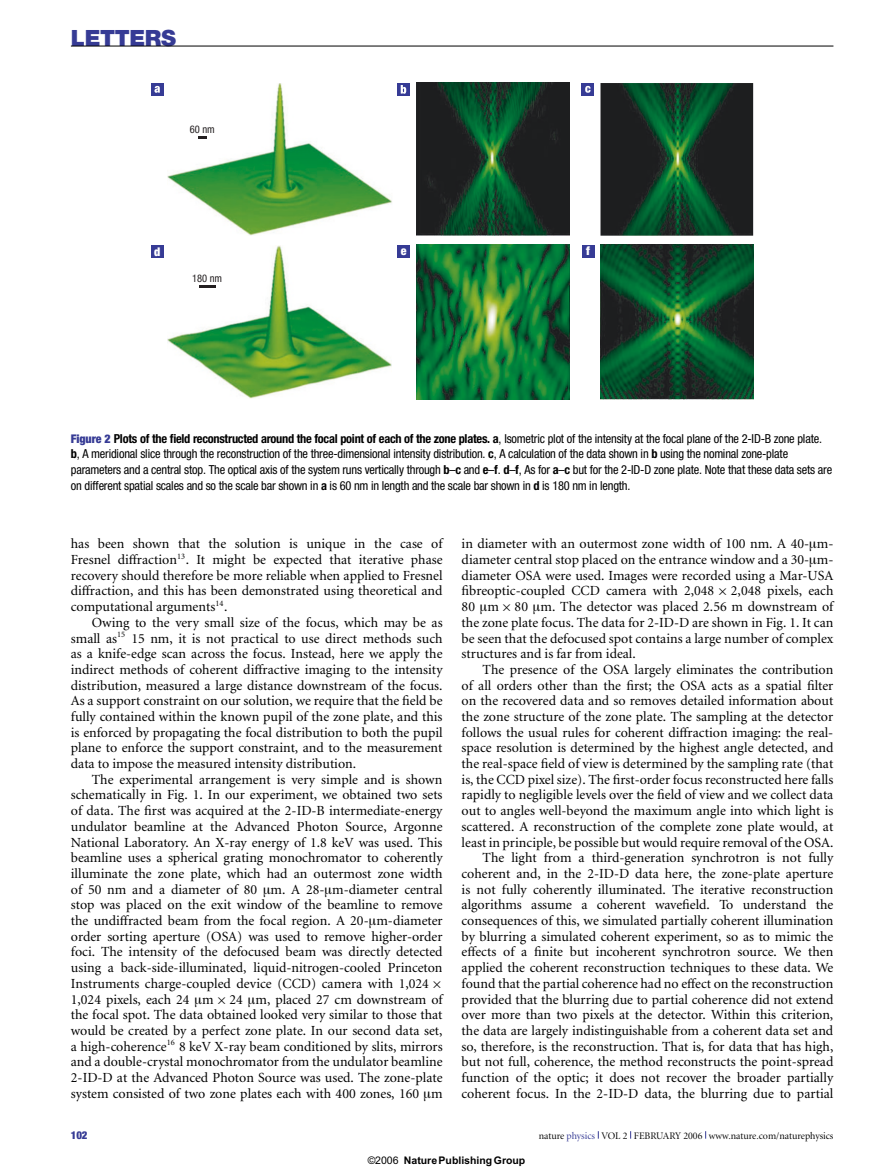
<style>
.page{position:relative;width:893px;height:1174px;background:#fff}
.page>*{position:absolute;margin:0;border:0;box-sizing:border-box;transform-origin:0 0}
.t1{font:900 22.35px "Helvetica Neue";letter-spacing:-.015em;color:#363b95}
.t2{font:13.95px/15.8px "Minion";color:#000;text-align:justify}
.t3{font:12.45px/15.8px "Helvetica Neue Condensed 2";letter-spacing:-.015em;color:#000}
.t4{font:700 condensed 12.45px "Helvetica Neue";letter-spacing:-.025em;color:#000}
.t5{font:900 condensed 12px "Helvetica Neue";color:#fff}
.t6{font:900 condensed 10.8px "Helvetica Neue";color:#363b95}
.t7{font:700 10.5px "Arial";color:#000}
.t8{font:10.5px "Helvetica Neue Condensed 2";color:#231f20}
.t9{font:10.05px "Minion Display";color:#000}
.s1{font-weight:900;font-size:12px;color:#363b95}
.s2{font-family:"Helvetica Neue Condensed 2";font-weight:400;font-stretch:normal}
.s3{font-family:"Helvetica Neue";font-weight:700;font-stretch:condensed}
.s4{font-family:"Minion Exp"}
.s5{font-family:"txmia";font-size:14.25px}
.s6{font-family:"MTSYN";font-size:14.25px}
.s7{color:#363b95}
.s8{font-weight:400}
.s9{font-family:"Arial MT2";font-weight:400}
</style>
<div class="page">
<hr style="left:71px;top:46px;width:762px;height:1px;background:#000">
<img style="left:168px;top:246px;width:224px;height:152px">
<img style="left:168px;top:84px;width:224px;height:151px">
<div style="left:151px;top:83px;width:13px;height:13px;background:#363b95"></div>
<svg style="left:154px;top:86px;width:6px;height:7px"></svg>
<svg style="left:397px;top:83px;width:13px;height:13px"></svg>
<svg style="left:401px;top:85px;width:5px;height:9px"></svg>
<div style="left:581px;top:83px;width:13px;height:13px;background:#363b95"></div>
<svg style="left:585px;top:86px;width:5px;height:7px"></svg>
<div style="left:151px;top:245px;width:13px;height:13px;background:#363b95"></div>
<div style="left:397px;top:245px;width:13px;height:13px;background:#363b95"></div>
<div style="left:582px;top:245px;width:12px;height:13px;background:#363b95"></div>
<svg style="left:198px;top:136px;width:9px;height:3px"></svg>
<hr style="left:199px;top:285px;width:16px;height:3px;background:#231f20">
<img style="left:416px;top:83px;width:153px;height:153px">
<img style="left:416px;top:245px;width:154px;height:154px">
<img style="left:601px;top:245px;width:153px;height:154px">
<img style="left:600px;top:83px;width:153px;height:153px">
<h1 class="t1" style="left:71px;top:30px;width:107px">LETTERS</h1>
<p class="t8" style="left:190px;top:126px;width:27px">60 nm</p>
<p class="t5" style="left:154px;top:247px;width:8px">d</p>
<p class="t5" style="left:401px;top:246px;width:7px">e</p>
<p class="t5" style="left:586px;top:247px;width:5px">f</p>
<p class="t8" style="left:192px;top:274px;width:32px">180 nm</p>
<p class="t4" style="left:71px;top:434px;width:753px"><span class="s1">Figure 2</span> Plots of the field reconstructed around the focal point of each of the zone plates. a<span class="s2">, Isometric plot of the intensity at the focal plane of the 2-ID-B zone plate.</span></p>
<p class="t3" style="left:71px;top:447px;width:763px"><span class="s3">b</span>, A meridional slice through the reconstruction of the three-dimensional intensity distribution. <span class="s3">c</span>, A calculation of the data shown in <span class="s3">b</span> using the nominal zone-plate parameters and a central stop. The optical axis of the system runs vertically through <span class="s3">b</span>–<span class="s3">c</span> and <span class="s3">e</span>–<span class="s3">f</span>. <span class="s3">d</span>–<span class="s3">f</span>, As for <span class="s3">a</span>–<span class="s3">c</span> but for the 2-ID-D zone plate. Note that these data sets are on different spatial scales and so the scale bar shown in <span class="s3">a</span> is 60 nm in length and the scale bar shown in <span class="s3">d</span> is 180 nm in length.</p>
<p class="t2" style="left:71px;top:537px;width:373px">has been shown that the solution is unique in the case of Fresnel di<span class="s4">ff</span>raction<sup>13</sup>. It might be expected that iterative phase recovery should therefore be more reliable when applied to Fresnel di<span class="s4">ff</span>raction, and this has been demonstrated using theoretical and computational arguments<sup>14</sup>.</p>
<p class="t2" style="left:71px;top:615px;width:373px;text-indent:21px">Owing to the very small size of the focus, which may be as small as<sup>15</sup> 15 nm, it is not practical to use direct methods such as a knife-edge scan across the focus. Instead, here we apply the indirect methods of coherent di<span class="s4">ff</span>ractive imaging to the intensity distribution, measured a large distance downstream of the focus.<br>As a support constraint on our solution, we require that the field be fully contained within the known pupil of the zone plate, and this is enforced by propagating the focal distribution to both the pupil plane to enforce the support constraint, and to the measurement data to impose the measured intensity distribution.</p>
<p class="t2" style="left:71px;top:772px;width:373px;text-indent:21px">The experimental arrangement is very simple and is shown schematically in Fig. 1. In our experiment, we obtained two sets of data. The first was acquired at the 2-ID-B intermediate-energy undulator beamline at the Advanced Photon Source, Argonne National Laboratory. An X-ray energy of 1.8 keV was used. This beamline uses a spherical grating monochromator to coherently illuminate the zone plate, which had an outermost zone width of 50 nm and a diameter of 80 <span class="s5">μ</span>m. A 28-<span class="s5">μ</span>m-diameter central stop was placed on the exit window of the beamline to remove the undi<span class="s4">ff</span>racted beam from the focal region. A 20-<span class="s5">μ</span>m-diameter order sorting aperture (OSA) was used to remove higher-order foci. The intensity of the defocused beam was directly detected using a back-side-illuminated, liquid-nitrogen-cooled Princeton Instruments charge-coupled device (CCD) camera with 1,024 <span class="s6">× </span>1,024 pixels, each 24 <span class="s5">μ</span>m <span class="s6">×</span> 24 <span class="s5">μ</span>m, placed 27 cm downstream of the focal spot. The data obtained looked very similar to those that would be created by a perfect zone plate. In our second data set, a high-coherence<sup>16</sup> 8 keV X-ray beam conditioned by slits, mirrors and a double-crystal monochromator from the undulator beamline 2-ID-D at the Advanced Photon Source was used. The zone-plate system consisted of two zone plates each with 400 zones, 160 <span class="s5">μ</span>m</p>
<p class="t2" style="left:462px;top:537px;width:373px">in diameter with an outermost zone width of 100 nm. A 40-<span class="s5">μ</span>m&shy;diameter central stop placed on the entrance window and a 30-<span class="s5">μ</span>m&shy;diameter OSA were used. Images were recorded using a Mar-USA fibreoptic-coupled CCD camera with 2,048 <span class="s6">×</span> 2,048 pixels, each 80 <span class="s5">μ</span>m <span class="s6">×</span> 80 <span class="s5">μ</span>m. The detector was placed 2.56 m downstream of the zone plate focus. The data for 2-ID-D are shown in Fig. 1. It can be seen that the defocused spot contains a large number of complex structures and is far from ideal.</p>
<p class="t2" style="left:462px;top:662px;width:373px;text-align:right">The presence of the OSA largely eliminates the contribution<br>of all orders other than the first; the OSA acts as a spatial filter on the recovered data and so removes detailed information about the zone structure of the zone plate. The sampling at the detector follows the usual rules for coherent di<span class="s4">ff</span>raction imaging: the real&shy;space resolution is determined by the highest angle detected, and the real-space field of view is determined by the sampling rate (that is, the CCD pixel size). The first-order focus reconstructed here falls rapidly to negligible levels over the field of view and we collect data out to angles well-beyond the maximum angle into which light is scattered. A reconstruction of the complete zone plate would, at least in principle, be possible but would require removal of the OSA.<br>The light from a third-generation synchrotron is not fully coherent and, in the 2-ID-D data here, the zone-plate aperture is not fully coherently illuminated. The iterative reconstruction algorithms assume a coherent wavefield. To understand the consequences of this, we simulated partially coherent illumination by blurring a simulated coherent experiment, so as to mimic the e<span class="s4">ff</span>ects of a finite but incoherent synchrotron source. We then applied the coherent reconstruction techniques to these data. We found that the partial coherence had no e<span class="s4">ff</span>ect on the reconstruction provided that the blurring due to partial coherence did not extend over more than two pixels at the detector. Within this criterion, the data are largely indistinguishable from a coherent data set and so, therefore, is the reconstruction. That is, for data that has high, but not full, coherence, the method reconstructs the point-spread function of the optic; it does not recover the broader partially coherent focus. In the 2-ID-D data, the blurring due to partial</p>
<p class="t6" style="left:71px;top:1131px;width:18px">102</p>
<p class="t9" style="left:539px;top:1131px;width:296px">nature <span class="s7">physics</span> VOL 2 FEBRUARY 2006 www.nature.com/naturephysics</p>
<p class="t7" style="left:368px;top:1154px;width:159px"><span class="s8">©200</span><span class="s9">6</span> NaturePublishingGroup</p>
</div>
